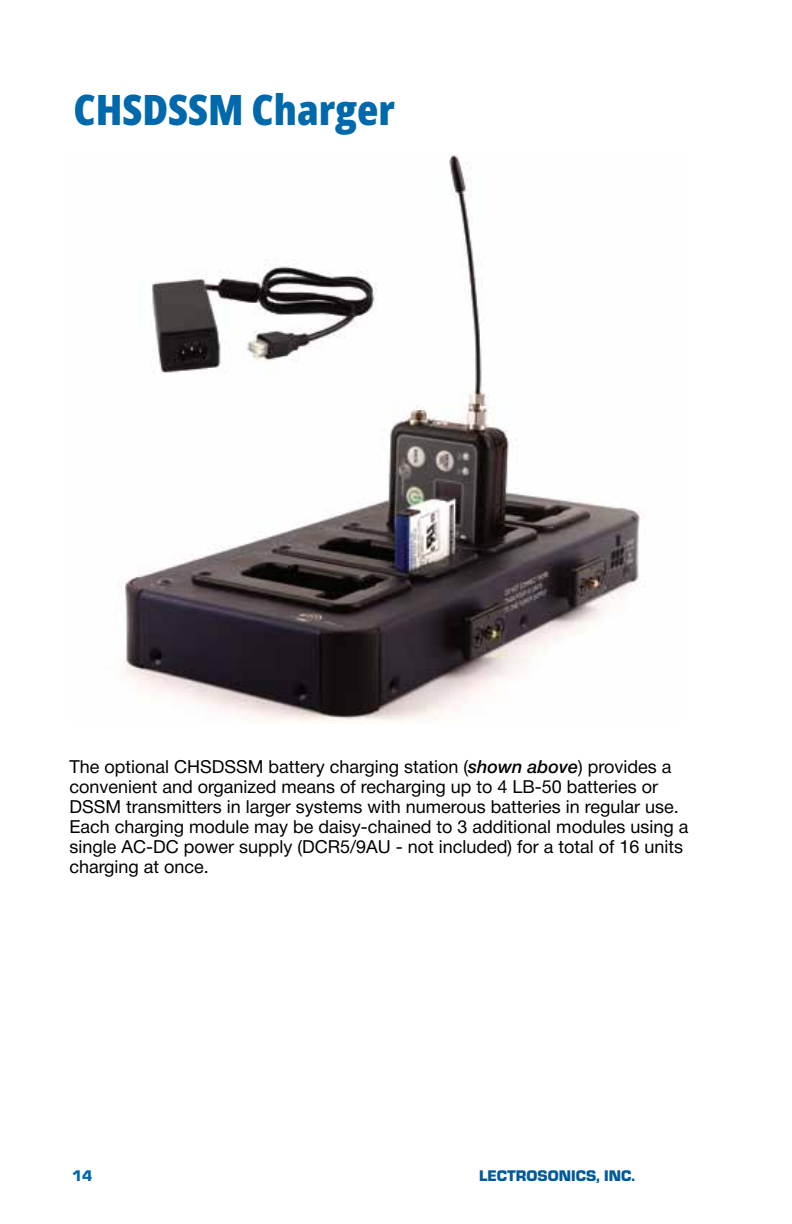
<style>
.page{position:relative;width:792px;height:1224px;background:#fff}
.page>*{position:absolute;margin:0;border:0;box-sizing:border-box;transform-origin:0 0}
.t1{font:800 41.8px "Open Sans Condensed";color:#0069ac;scale:1.05 1}
.t2{font:18px/20px "Helvetica Neue";color:#000}
.t3{font:900 16px "Eurostile";color:#005a97}
.t4{font:900 16px "Eurostile";color:#0069ac}
.s1{font-weight:500;font-style:italic}
</style>
<div class="page">
<img style="left:125px;top:155px;width:520px;height:569px">
<img style="left:138px;top:258px;width:239px;height:116px">
<h1 class="t1" style="left:73px;top:81px;width:308px">CHSDSSM Charger</h1>
<p class="t2" style="left:69px;top:758px;width:621px">The optional CHSDSSM battery charging station (<span class="s1">shown above</span>) provides a convenient and organized means of recharging up to 4 LB-50 batteries or DSSM transmitters in larger systems with numerous batteries in regular use.<br>Each charging module may be daisy-chained to 3 additional modules using a single AC-DC power supply (DCR5/9AU - not included) for a total of 16 units charging at once.</p>
<p class="t4" style="left:72px;top:1164px;width:22px">14</p>
<p class="t3" style="left:479px;top:1164px;width:157px">LECTROSONICS, INC.</p>
</div>
